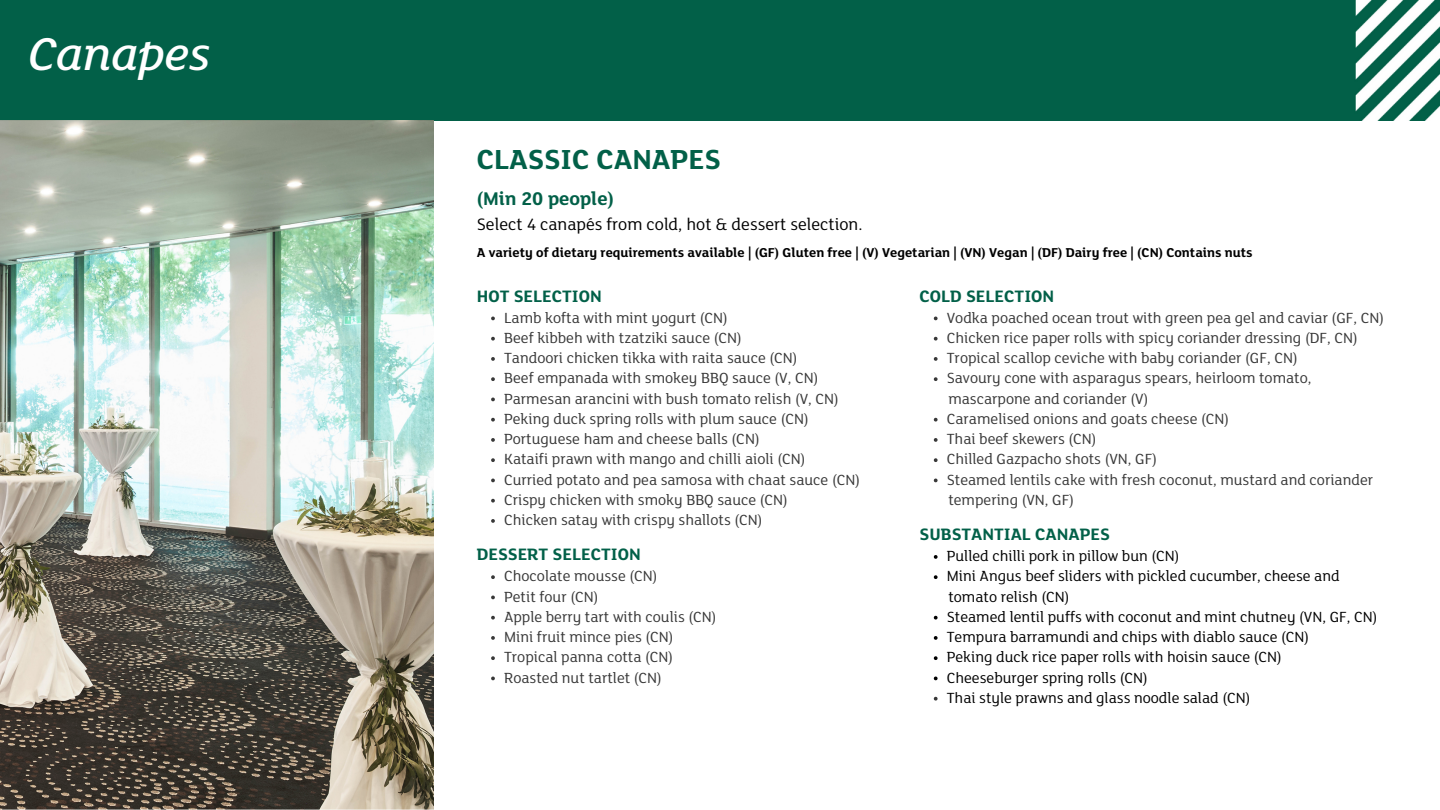
<style>
.page{position:relative;width:1440px;height:810px;background:#fff}
.page>*{position:absolute;margin:0;border:0;box-sizing:border-box;transform-origin:0 0}
.t1{font:italic 500 50px "FS Lola";color:#fff}
.t2{font:700 30px "FS Lola";color:#026048}
.t3{font:700 20px "FS Lola";color:#026048}
.t4{font:700 18px "FS Lola";color:#026048}
.t5{font:18px "FS Lola";color:#000}
.t6{font:16px "FS Lola";color:#383838}
.t7{font:16px "FS Lola";color:#000}
.t8{font:700 14px "FS Lola";color:#000}
</style>
<div class="page">
<div style="left:0;top:0;width:1440px;height:120px;background:#026048"></div>
<img style="left:0;top:120px;width:433px;height:690px">
<svg style="left:491px;top:317px;width:4px;height:3px"></svg>
<svg style="left:491px;top:337px;width:4px;height:4px"></svg>
<svg style="left:491px;top:357px;width:4px;height:4px"></svg>
<svg style="left:491px;top:377px;width:4px;height:4px"></svg>
<svg style="left:491px;top:398px;width:4px;height:3px"></svg>
<svg style="left:491px;top:418px;width:4px;height:4px"></svg>
<svg style="left:491px;top:438px;width:4px;height:4px"></svg>
<svg style="left:491px;top:458px;width:4px;height:4px"></svg>
<svg style="left:491px;top:479px;width:4px;height:3px"></svg>
<svg style="left:491px;top:499px;width:4px;height:4px"></svg>
<svg style="left:491px;top:519px;width:4px;height:4px"></svg>
<svg style="left:491px;top:575px;width:4px;height:4px"></svg>
<svg style="left:491px;top:596px;width:4px;height:3px"></svg>
<svg style="left:491px;top:616px;width:4px;height:4px"></svg>
<svg style="left:491px;top:636px;width:4px;height:4px"></svg>
<svg style="left:491px;top:656px;width:4px;height:4px"></svg>
<svg style="left:491px;top:677px;width:4px;height:3px"></svg>
<svg style="left:934px;top:317px;width:4px;height:3px"></svg>
<svg style="left:934px;top:337px;width:4px;height:4px"></svg>
<svg style="left:934px;top:357px;width:4px;height:4px"></svg>
<svg style="left:934px;top:377px;width:4px;height:4px"></svg>
<svg style="left:934px;top:418px;width:4px;height:4px"></svg>
<svg style="left:934px;top:438px;width:4px;height:4px"></svg>
<svg style="left:934px;top:458px;width:4px;height:4px"></svg>
<svg style="left:934px;top:479px;width:4px;height:3px"></svg>
<svg style="left:934px;top:555px;width:4px;height:4px"></svg>
<svg style="left:934px;top:575px;width:4px;height:4px"></svg>
<svg style="left:934px;top:616px;width:4px;height:4px"></svg>
<svg style="left:934px;top:636px;width:4px;height:4px"></svg>
<svg style="left:934px;top:656px;width:4px;height:4px"></svg>
<svg style="left:934px;top:677px;width:4px;height:3px"></svg>
<svg style="left:934px;top:697px;width:4px;height:4px"></svg>
<p class="t1" style="left:28px;top:32px;width:184px">Canapes</p>
<p class="t2" style="left:477px;top:146px;width:245px">CLASSIC CANAPES</p>
<p class="t3" style="left:477px;top:190px;width:139px">(Min 20 people)</p>
<p class="t5" style="left:477px;top:217px;width:387px">Select 4 canapés from cold, hot &amp; dessert selection.</p>
<p class="t8" style="left:477px;top:246px;width:777px">A variety of dietary requirements available | (GF) Gluten free | (V) Vegetarian | (VN) Vegan | (DF) Dairy free | (CN) Contains nuts</p>
<p class="t4" style="left:477px;top:288px;width:126px">HOT SELECTION</p>
<p class="t6" style="left:504px;top:311px;width:225px">Lamb kofta with mint yogurt (CN)</p>
<p class="t6" style="left:504px;top:331px;width:239px">Beef kibbeh with tzatziki sauce (CN)</p>
<p class="t6" style="left:504px;top:351px;width:295px">Tandoori chicken tikka with raita sauce (CN)</p>
<p class="t6" style="left:504px;top:371px;width:316px">Beef empanada with smokey BBQ sauce (V, CN)</p>
<p class="t6" style="left:504px;top:392px;width:336px">Parmesan arancini with bush tomato relish (V, CN)</p>
<p class="t6" style="left:504px;top:412px;width:306px">Peking duck spring rolls with plum sauce (CN)</p>
<p class="t6" style="left:504px;top:432px;width:257px">Portuguese ham and cheese balls (CN)</p>
<p class="t6" style="left:504px;top:452px;width:303px">Kataifi prawn with mango and chilli aioli (CN)</p>
<p class="t6" style="left:504px;top:473px;width:358px">Curried potato and pea samosa with chaat sauce (CN)</p>
<p class="t6" style="left:504px;top:493px;width:285px">Crispy chicken with smoky BBQ sauce (CN)</p>
<p class="t6" style="left:504px;top:513px;width:260px">Chicken satay with crispy shallots (CN)</p>
<p class="t4" style="left:477px;top:547px;width:165px">DESSERT SELECTION</p>
<p class="t6" style="left:504px;top:569px;width:155px">Chocolate mousse (CN)</p>
<p class="t6" style="left:504px;top:590px;width:96px">Petit four (CN)</p>
<p class="t6" style="left:504px;top:610px;width:214px">Apple berry tart with coulis (CN)</p>
<p class="t6" style="left:504px;top:630px;width:171px">Mini fruit mince pies (CN)</p>
<p class="t6" style="left:504px;top:650px;width:171px">Tropical panna cotta (CN)</p>
<p class="t6" style="left:504px;top:671px;width:159px">Roasted nut tartlet (CN)</p>
<p class="t4" style="left:920px;top:288px;width:136px">COLD SELECTION</p>
<p class="t6" style="left:947px;top:311px;width:439px">Vodka poached ocean trout with green pea gel and caviar (GF, CN)</p>
<p class="t6" style="left:947px;top:331px;width:412px">Chicken rice paper rolls with spicy coriander dressing (DF, CN)</p>
<p class="t6" style="left:947px;top:351px;width:352px">Tropical scallop ceviche with baby coriander (GF, CN)</p>
<p class="t6" style="left:947px;top:371px;width:366px">Savoury cone with asparagus spears, heirloom tomato,</p>
<p class="t6" style="left:947px;top:412px;width:284px">Caramelised onions and goats cheese (CN)</p>
<p class="t6" style="left:947px;top:432px;width:151px">Thai beef skewers (CN)</p>
<p class="t6" style="left:947px;top:452px;width:212px">Chilled Gazpacho shots (VN, GF)</p>
<p class="t6" style="left:947px;top:473px;width:428px">Steamed lentils cake with fresh coconut, mustard and coriander</p>
<p class="t6" style="left:948px;top:392px;width:202px">mascarpone and coriander (V)</p>
<p class="t6" style="left:948px;top:493px;width:127px">tempering (VN, GF)</p>
<p class="t4" style="left:920px;top:527px;width:192px">SUBSTANTIAL CANAPES</p>
<p class="t7" style="left:947px;top:549px;width:234px">Pulled chilli pork in pillow bun (CN)</p>
<p class="t7" style="left:947px;top:569px;width:394px">Mini Angus beef sliders with pickled cucumber, cheese and</p>
<p class="t7" style="left:947px;top:610px;width:432px">Steamed lentil puffs with coconut and mint chutney (VN, GF, CN)</p>
<p class="t7" style="left:947px;top:630px;width:364px">Tempura barramundi and chips with diablo sauce (CN)</p>
<p class="t7" style="left:947px;top:650px;width:337px">Peking duck rice paper rolls with hoisin sauce (CN)</p>
<p class="t7" style="left:947px;top:671px;width:203px">Cheeseburger spring rolls (CN)</p>
<p class="t7" style="left:947px;top:691px;width:305px">Thai style prawns and glass noodle salad (CN)</p>
<p class="t7" style="left:948px;top:590px;width:123px">tomato relish (CN)</p>
</div>
